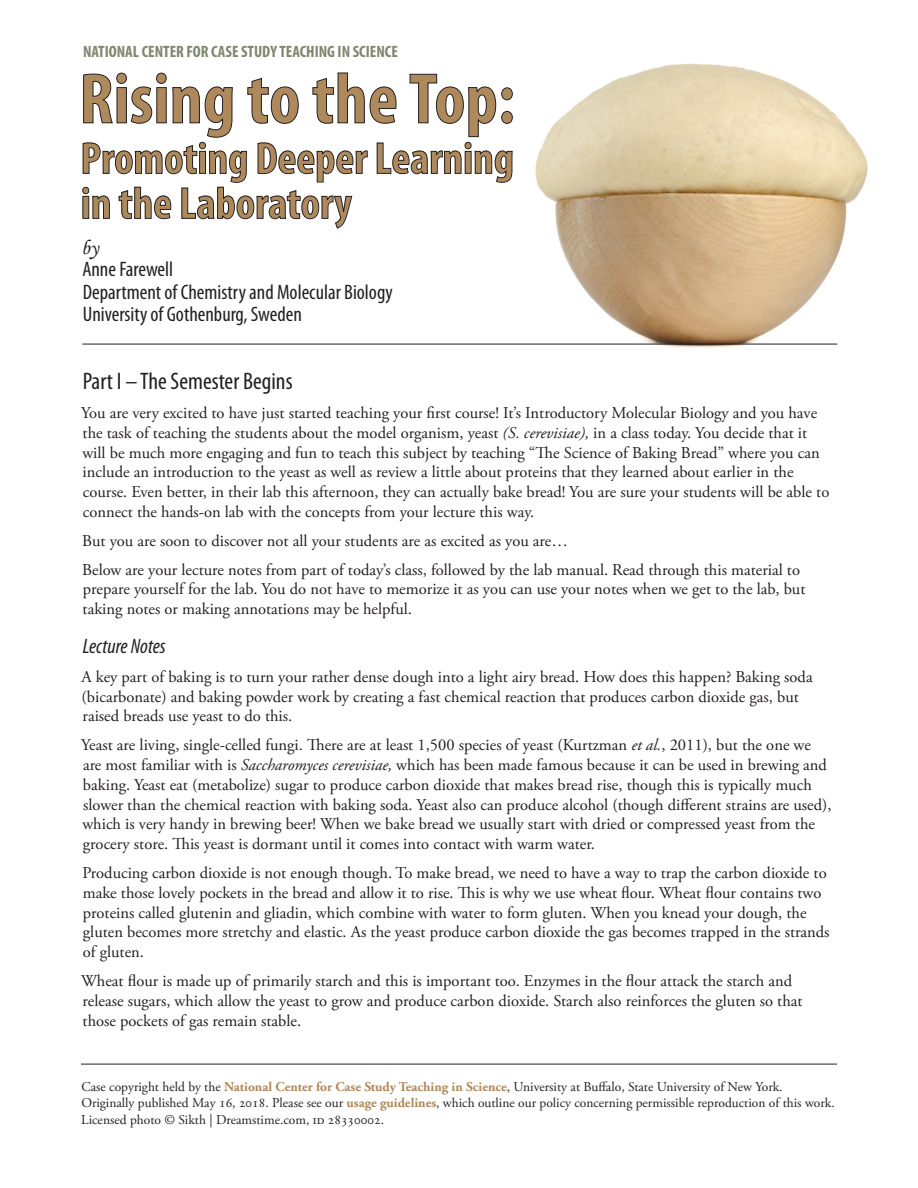
<style>
.page{position:relative;width:918px;height:1188px;background:#fff}
.page>*{position:absolute;margin:0;border:0;box-sizing:border-box;transform-origin:0 0}
.Body{font:700 condensed 72px "Myriad Pro";letter-spacing:.005em;color:#ae895c}
.Body-2{font:700 condensed 45px "Myriad Pro";color:#ae895c}
.Major_Section{font:condensed 24px "Myriad Pro";color:#231f20}
.t1{font:condensed 21px "Myriad Pro";color:#231f20}
.Subsection{font:italic condensed 21px "Myriad Pro";color:#231f20}
.t2{font:21px "Monotype Corsiva";color:#231f20}
.Body-3{font:16.5px/19.8px "Adobe Garamond Pro";color:#231f20}
.Body-4{font:700 condensed 16.5px "Myriad Pro";color:#80866f}
.t3{font:13.5px/16.2px "Adobe Garamond Pro";color:#231f20}
.s1{font-style:italic}
.s2{font-weight:700;color:#ae895c}
</style>
<div class="page">
<hr style="left:81px;top:1064px;width:756px;height:1px;background:#231f20">
<img style="left:517px;top:63px;width:351px;height:285px">
<svg style="left:82px;top:73px;width:431px;height:156px"></svg>
<hr style="left:82px;top:344px;width:755px;height:1px;background:#231f20">
<p class="Body-4" style="left:83px;top:41px;width:316px">NATIONAL CENTER FOR CASE STUDY TEACHING IN SCIENCE</p>
<p class="Body" style="left:79px;top:54px;width:437px">Rising to the Top:</p>
<p class="Body-2" style="left:81px;top:130px;width:435px">Promoting Deeper Learning</p>
<p class="Body-2" style="left:81px;top:175px;width:272px">in the Laboratory</p>
<p class="t2" style="left:81px;top:235px;width:19px">by</p>
<p class="t1" style="left:82px;top:257px;width:92px">Anne Farewell</p>
<p class="t1" style="left:83px;top:279px;width:311px">Department of Chemistry and Molecular Biology</p>
<p class="t1" style="left:83px;top:302px;width:221px">University of Gothenburg, Sweden</p>
<p class="Major_Section" style="left:83px;top:367px;width:211px">Part I – The Semester Begins</p>
<p class="Body-3" style="left:81px;top:404px;width:750px">You are very excited to have just started teaching your first course! It’s Introductory Molecular Biology and you have the task of teaching the students about the model organism, yeast <span class="s1">(S. cerevisiae),</span> in a class today. You decide that it will be much more engaging and fun to teach this subject by teaching “The Science of Baking Bread” where you can include an introduction to the yeast as well as review a little about proteins that they learned about earlier in the course. Even better, in their lab this afternoon, they can actually bake bread! You are sure your students will be able to connect the hands-on lab with the concepts from your lecture this way.</p>
<p class="Body-3" style="left:82px;top:531px;width:487px">But you are soon to discover not all your students are as excited as you are…</p>
<p class="Body-3" style="left:82px;top:560px;width:725px">Below are your lecture notes from part of today’s class, followed by the lab manual. Read through this material to prepare yourself for the lab. You do not have to memorize it as you can use your notes when we get to the lab, but taking notes or making annotations may be helpful.</p>
<p class="Subsection" style="left:83px;top:633px;width:85px">Lecture Notes</p>
<p class="Body-3" style="left:81px;top:667px;width:733px">A key part of baking is to turn your rather dense dough into a light airy bread. How does this happen? Baking soda (bicarbonate) and baking powder work by creating a fast chemical reaction that produces carbon dioxide gas, but raised breads use yeast to do this.</p>
<p class="Body-3" style="left:81px;top:736px;width:752px">Yeast are living, single-celled fungi. There are at least 1,500 species of yeast (Kurtzman <span class="s1">et al.</span>, 2011), but the one we are most familiar with is <span class="s1">Saccharomyces cerevisiae,</span> which has been made famous because it can be used in brewing and baking. Yeast eat (metabolize) sugar to produce carbon dioxide that makes bread rise, though this is typically much slower than the chemical reaction with baking soda. Yeast also can produce alcohol (though different strains are used), which is very handy in brewing beer! When we bake bread we usually start with dried or compressed yeast from the grocery store. This yeast is dormant until it comes into contact with warm water.</p>
<p class="Body-3" style="left:82px;top:863px;width:749px">Producing carbon dioxide is not enough though. To make bread, we need to have a way to trap the carbon dioxide to make those lovely pockets in the bread and allow it to rise. This is why we use wheat flour. Wheat flour contains two proteins called glutenin and gliadin, which combine with water to form gluten. When you knead your dough, the gluten becomes more stretchy and elastic. As the yeast produce carbon dioxide the gas becomes trapped in the strands of gluten.</p>
<p class="Body-3" style="left:81px;top:971px;width:723px">Wheat flour is made up of primarily starch and this is important too. Enzymes in the flour attack the starch and release sugars, which allow the yeast to grow and produce carbon dioxide. Starch also reinforces the gluten so that those pockets of gas remain stable.</p>
<p class="t3" style="left:81px;top:1079px;width:755px">Case copyright held by the <span class="s2">National Center for Case Study Teaching in Science</span>, University at Buffalo, State University of New York.<br>Originally published May 16, 2018. Please see our <span class="s2">usage guidelines</span>, which outline our policy concerning permissible reproduction of this work.<br>Licensed photo © Sikth | Dreamstime.com, id 28330002.</p>
</div>
